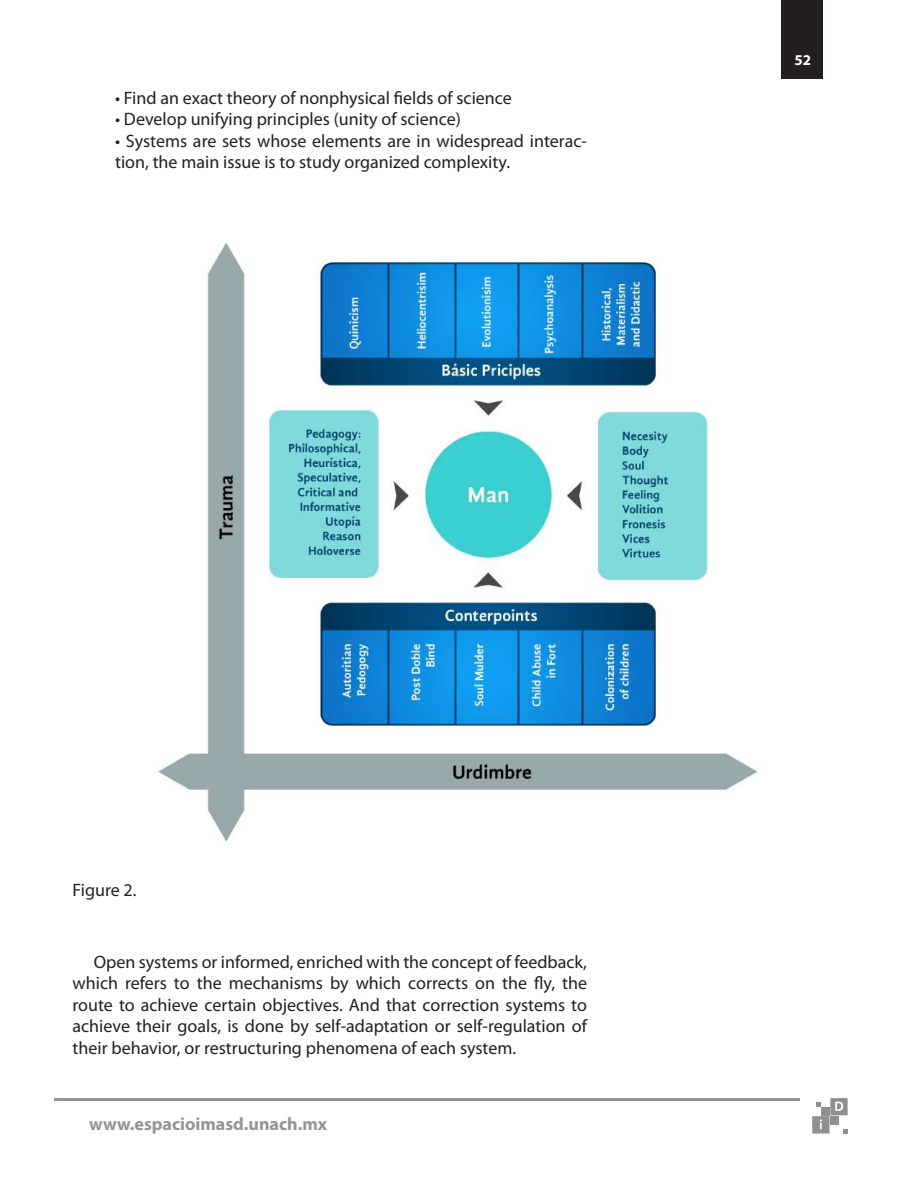
<style>
.page{position:relative;width:918px;height:1188px;background:#fff}
.page>*{position:absolute;margin:0;border:0;box-sizing:border-box;transform-origin:0 0}
.t1{font:18px/21.6px "Myriad Pro";color:#231f20}
.t2{font:700 18px "Myriad Pro";color:#939598}
.t3{font:700 15px "Myriad Pro";color:#fff}
</style>
<div class="page">
<div style="left:782px;top:0;width:41px;height:78px;background:#231f20"></div>
<hr style="left:54px;top:1098px;width:745px;height:3px;background:#939598">
<svg style="left:812px;top:1098px;width:36px;height:36px"></svg>
<img style="left:158px;top:242px;width:600px;height:600px">
<p class="t1" style="left:115px;top:86px;width:398px">• Find an exact theory of nonphysical fields of science</p>
<p class="t1" style="left:115px;top:108px;width:347px">• Develop unifying principles (unity of science)</p>
<p class="t1" style="left:115px;top:130px;width:473px">• Systems are sets whose elements are in widespread interac&shy;tion, the main issue is to study organized complexity.</p>
<p class="t3" style="left:795px;top:50px;width:18px">52</p>
<p class="t1" style="left:73px;top:878px;width:65px">Figure 2.</p>
<p class="t1" style="left:73px;top:950px;width:516px;text-align:justify;text-indent:21px">Open systems or informed, enriched with the concept of feedback, which refers to the mechanisms by which corrects on the fly, the route to achieve certain objectives. And that correction systems to achieve their goals, is done by self-adaptation or self-regulation of their behavior, or restructuring phenomena of each system.</p>
<p class="t2" style="left:89px;top:1112px;width:240px">www.espacioimasd.unach.mx</p>
</div>
